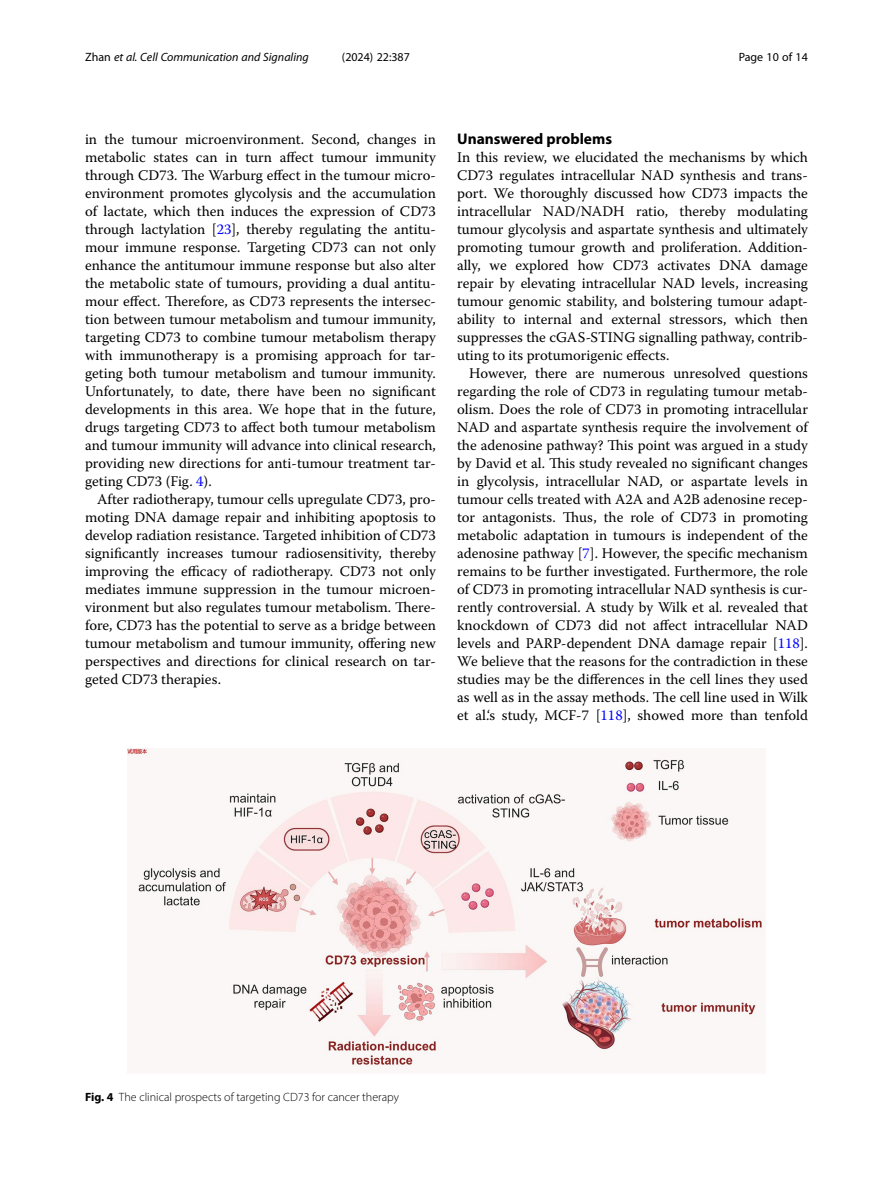
<style>
.page{position:relative;width:893px;height:1191px;background:#fff}
.page>*{position:absolute;margin:0;border:0;box-sizing:border-box;transform-origin:0 0}
.Head_1{font:700 15.45px "Myriad Pro";color:#000}
.Body_Text{font:14.7px/18px "Warnock Pro";color:#000;text-align:justify}
.Body_Text_Indent{font:14.7px/18px "Warnock Pro";color:#000;text-align:justify}
.Figure_Caption{font:300 12px "Myriad Pro";color:#000}
.t1{font:italic 12px "Myriad Pro";color:#000}
.t2{font:12px "Myriad Pro";color:#000}
.s1{font-style:normal}
.s2{color:#00f}
.s3{font-weight:700}
</style>
<div class="page">
<img style="left:127px;top:748px;width:635px;height:318px">
<p class="t1" style="left:85px;top:50px;width:225px"><span class="s1">Zhan</span> et al. Cell Communication and Signaling</p>
<p class="t2" style="left:342px;top:50px;width:70px">(2024) 22:387</p>
<p class="t2" style="left:739px;top:50px;width:71px">Page 10 of 14</p>
<p class="Body_Text" style="left:85px;top:130px;width:352px">in the tumour microenvironment. Second, changes in metabolic states can in turn affect tumour immunity through CD73. The Warburg effect in the tumour micro&shy;environment promotes glycolysis and the accumulation of lactate, which then induces the expression of CD73 through lactylation [<span class="s2">23</span>], thereby regulating the antitu&shy;mour immune response. Targeting CD73 can not only enhance the antitumour immune response but also alter the metabolic state of tumours, providing a dual antitu&shy;mour effect. Therefore, as CD73 represents the intersec&shy;tion between tumour metabolism and tumour immunity, targeting CD73 to combine tumour metabolism therapy with immunotherapy is a promising approach for tar&shy;geting both tumour metabolism and tumour immunity.<br>Unfortunately, to date, there have been no significant developments in this area. We hope that in the future, drugs targeting CD73 to affect both tumour metabolism and tumour immunity will advance into clinical research, providing new directions for anti-tumour treatment tar&shy;geting CD73 (Fig. <span class="s2">4</span>).</p>
<p class="Body_Text_Indent" style="left:85px;top:490px;width:352px;text-indent:12px">After radiotherapy, tumour cells upregulate CD73, pro&shy;moting DNA damage repair and inhibiting apoptosis to develop radiation resistance. Targeted inhibition of CD73 significantly increases tumour radiosensitivity, thereby improving the efficacy of radiotherapy. CD73 not only mediates immune suppression in the tumour microen&shy;vironment but also regulates tumour metabolism. There&shy;fore, CD73 has the potential to serve as a bridge between tumour metabolism and tumour immunity, offering new perspectives and directions for clinical research on tar&shy;geted CD73 therapies.</p>
<p class="Head_1" style="left:457px;top:129px;width:156px">Unanswered problems</p>
<p class="Body_Text" style="left:457px;top:148px;width:352px">In this review, we elucidated the mechanisms by which CD73 regulates intracellular NAD synthesis and trans&shy;port. We thoroughly discussed how CD73 impacts the intracellular NAD/NADH ratio, thereby modulating tumour glycolysis and aspartate synthesis and ultimately promoting tumour growth and proliferation. Addition&shy;ally, we explored how CD73 activates DNA damage repair by elevating intracellular NAD levels, increasing tumour genomic stability, and bolstering tumour adapt&shy;ability to internal and external stressors, which then suppresses the cGAS-STING signalling pathway, contrib&shy;uting to its protumorigenic effects.</p>
<p class="Body_Text_Indent" style="left:457px;top:364px;width:352px;text-indent:12px">However, there are numerous unresolved questions regarding the role of CD73 in regulating tumour metab&shy;olism. Does the role of CD73 in promoting intracellular NAD and aspartate synthesis require the involvement of the adenosine pathway? This point was argued in a study by David et al. This study revealed no significant changes in glycolysis, intracellular NAD, or aspartate levels in tumour cells treated with A2A and A2B adenosine recep&shy;tor antagonists. Thus, the role of CD73 in promoting metabolic adaptation in tumours is independent of the adenosine pathway [<span class="s2">7</span>]. However, the specific mechanism remains to be further investigated. Furthermore, the role of CD73 in promoting intracellular NAD synthesis is cur&shy;rently controversial. A study by Wilk et al. revealed that knockdown of CD73 did not affect intracellular NAD levels and PARP-dependent DNA damage repair [<span class="s2">118</span>].<br>We believe that the reasons for the contradiction in these studies may be the differences in the cell lines they used as well as in the assay methods. The cell line used in Wilk et al.‘s study, MCF-7 [<span class="s2">118</span>], showed more than tenfold</p>
<p class="Figure_Caption" style="left:85px;top:1089px;width:315px"><span class="s3">Fig. 4</span> The clinical prospects of targeting CD73 for cancer therapy</p>
</div>
